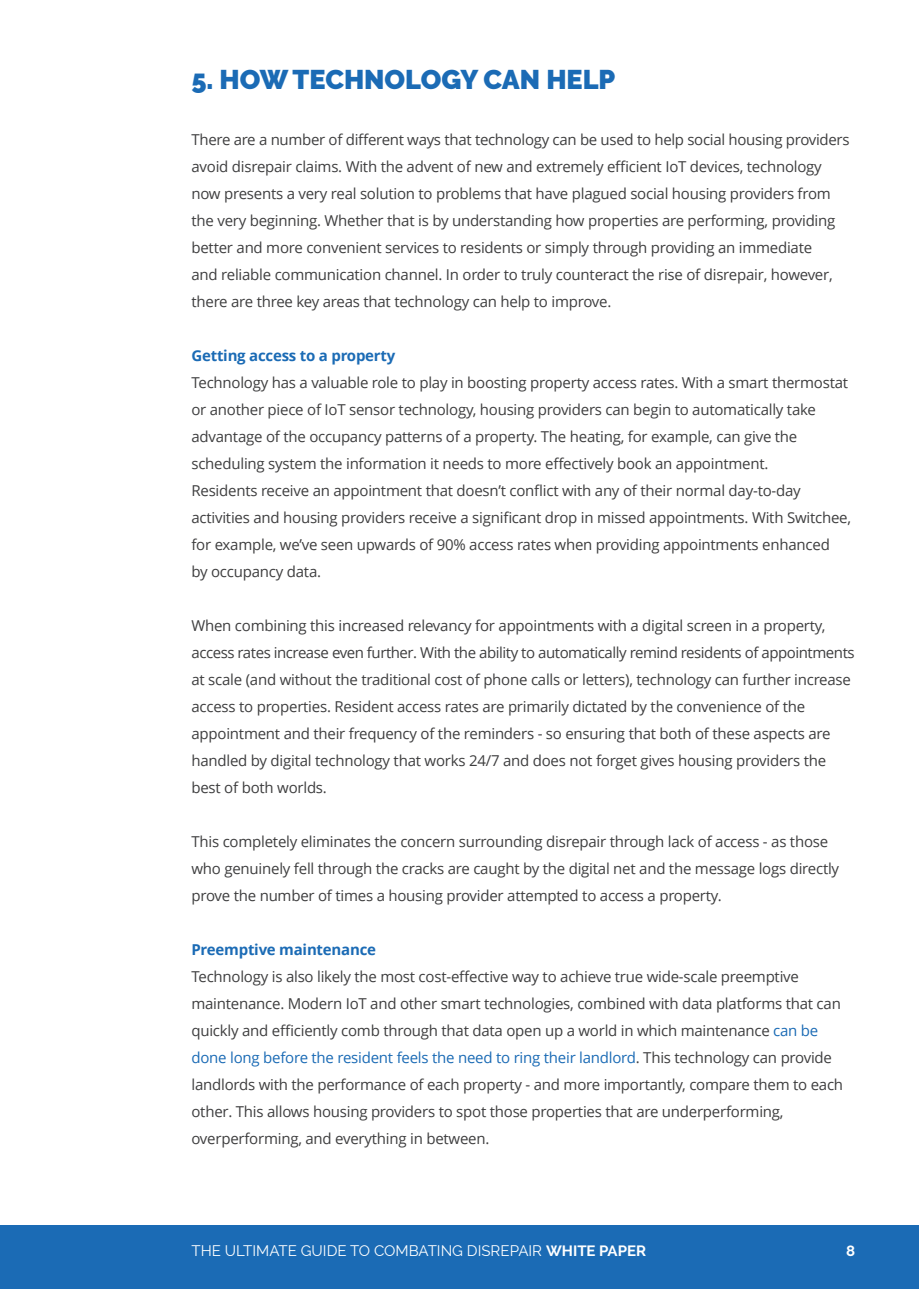
<style>
.page{position:relative;width:919px;height:1289px;background:#fff}
.page>*{position:absolute;margin:0;border:0;box-sizing:border-box;transform-origin:0 0}
.t1{font:900 27px "Raleway";color:#1b6bb5}
.t2{font:15px/27px "Open Sans";letter-spacing:-.015em;color:#3e3e3f}
.t3{font:15px "Raleway";color:#fff}
.t4{font:700 15px "Open Sans";letter-spacing:-.015em;color:#1b6bb5}
.t5{font:700 15px "Raleway";color:#fff}
.s1{color:#1b6bb5}
.s2{font-weight:700}
</style>
<div class="page">
<div style="left:0;top:1225px;width:918px;height:63px;background:#1b6bb5"></div>
<p class="t1" style="left:191px;top:64px;width:425px">5. HOW TECHNOLOGY CAN HELP</p>
<p class="t2" style="left:191px;top:125px;width:659px">There are a number of different ways that technology can be used to help social housing providers avoid disrepair claims. With the advent of new and extremely efficient IoT devices, technology now presents a very real solution to problems that have plagued social housing providers from the very beginning. Whether that is by understanding how properties are performing, providing better and more convenient services to residents or simply through providing an immediate<br>and reliable communication channel. In order to truly counteract the rise of disrepair, however, there are three key areas that technology can help to improve.</p>
<p class="t4" style="left:191px;top:345px;width:205px">Getting access to a property</p>
<p class="t2" style="left:191px;top:368px;width:661px">Technology has a valuable role to play in boosting property access rates. With a smart thermostat or another piece of IoT sensor technology, housing providers can begin to automatically take advantage of the occupancy patterns of a property. The heating, for example, can give the scheduling system the information it needs to more effectively book an appointment.<br>Residents receive an appointment that doesn’t conflict with any of their normal day-to-day activities and housing providers receive a significant drop in missed appointments. With Switchee, for example, we’ve seen upwards of 90% access rates when providing appointments enhanced<br>by occupancy data.</p>
<p class="t2" style="left:191px;top:611px;width:664px">When combining this increased relevancy for appointments with a digital screen in a property, access rates increase even further. With the ability to automatically remind residents of appointments at scale (and without the traditional cost of phone calls or letters), technology can further increase access to properties. Resident access rates are primarily dictated by the convenience of the appointment and their frequency of the reminders - so ensuring that both of these aspects are handled by digital technology that works 24/7 and does not forget gives housing providers the best of both worlds.</p>
<p class="t2" style="left:191px;top:827px;width:649px">This completely eliminates the concern surrounding disrepair through lack of access - as those who genuinely fell through the cracks are caught by the digital net and the message logs directly prove the number of times a housing provider attempted to access a property.</p>
<p class="t4" style="left:191px;top:939px;width:186px">Preemptive maintenance</p>
<p class="t2" style="left:191px;top:962px;width:653px">Technology is also likely the most cost-effective way to achieve true wide-scale preemptive maintenance. Modern IoT and other smart technologies, combined with data platforms that can quickly and efficiently comb through that data open up a world in which maintenance <span class="s1">can be done long before the resident feels the need to ring their landlord</span>. This technology can provide landlords with the performance of each property - and more importantly, compare them to each other. This allows housing providers to spot those properties that are underperforming, overperforming, and everything in between.</p>
<p class="t3" style="left:191px;top:1241px;width:456px">THE ULTIMATE GUIDE TO COMBATING DISREPAIR <span class="s2">WHITE PAPER</span></p>
<p class="t5" style="left:846px;top:1241px;width:11px">8</p>
</div>
